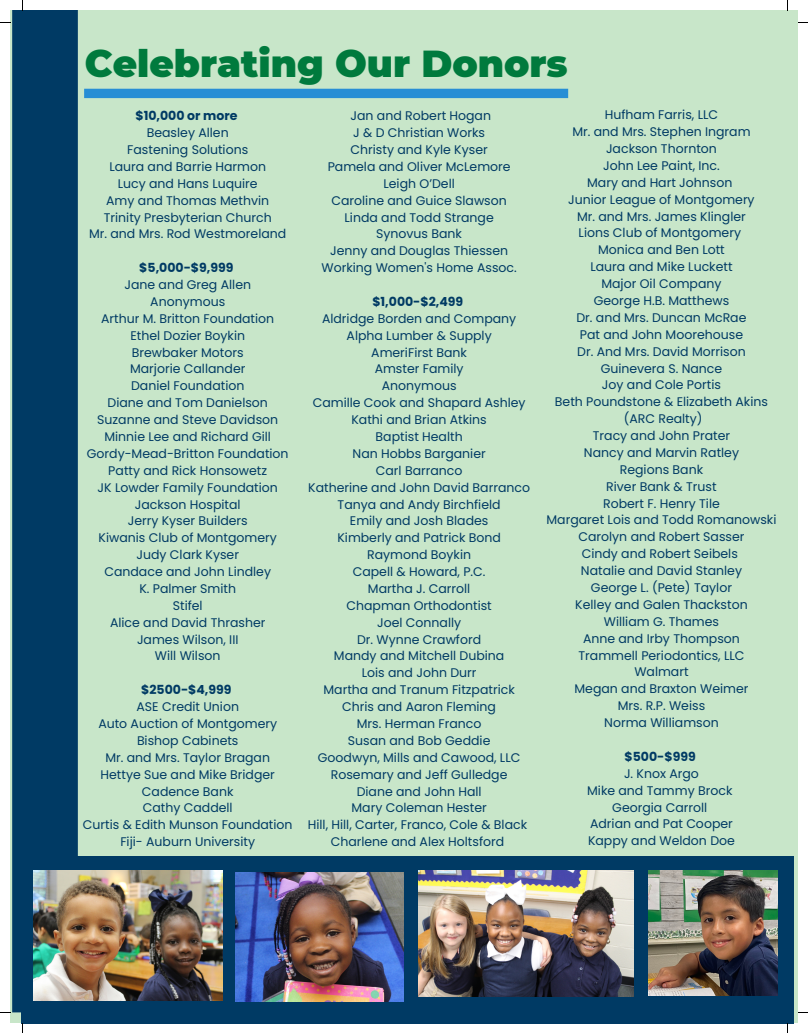
<style>
.page{position:relative;width:808px;height:1033px;background:#fff}
.page>*{position:absolute;margin:0;border:0;box-sizing:border-box;transform-origin:0 0}
.t1{font:900 37.5px "Montserrat";color:#007a3d}
.t2{font:12.5px/16.9px "Poppins";color:#003a64;text-align:center}
.t3{font:700 12.5px "Poppins";color:#003a64}
</style>
<div class="page">
<div style="left:10px;top:10px;width:788px;height:1013px;background:#c8e6c9"></div>
<div style="left:12px;top:10px;width:66px;height:1002px;background:#003a64"></div>
<div style="left:22px;top:856px;width:771px;height:167px;background:#003a64"></div>
<img style="left:33px;top:870px;width:190px;height:130px">
<img style="left:419px;top:870px;width:214px;height:126px">
<img style="left:649px;top:870px;width:128px;height:125px">
<img style="left:235px;top:872px;width:168px;height:129px">
<div style="left:84px;top:89px;width:484px;height:9px;background:#278ed5"></div>
<h1 class="t1" style="left:85px;top:41px;width:484px">Celebrating Our Donors</h1>
<p class="t3" style="left:135px;top:107px;width:103px">$10,000 or more</p>
<p class="t2" style="left:89px;top:124px;width:199px">Beasley Allen<br>Fastening Solutions<br>Laura and Barrie Harmon<br>Lucy and Hans Luquire<br>Amy and Thomas Methvin<br>Trinity Presbyterian Church<br>Mr. and Mrs. Rod Westmoreland</p>
<p class="t3" style="left:139px;top:259px;width:96px">$5,000-$9,999</p>
<p class="t2" style="left:87px;top:276px;width:203px">Jane and Greg Allen<br>Anonymous<br>Arthur M. Britton Foundation<br>Ethel Dozier Boykin<br>Brewbaker Motors<br>Marjorie Callander<br>Daniel Foundation<br>Diane and Tom Danielson<br>Suzanne and Steve Davidson<br>Minnie Lee and Richard Gill<br>Gordy-Mead-Britton Foundation<br>Patty and Rick Honsowetz<br>JK Lowder Family Foundation<br>Jackson Hospital<br>Jerry Kyser Builders<br>Kiwanis Club of Montgomery<br>Judy Clark Kyser<br>Candace and John Lindley<br>K. Palmer Smith<br>Stifel<br>Alice and David Thrasher<br>James Wilson, III<br>Will Wilson</p>
<p class="t3" style="left:141px;top:681px;width:92px">$2500-$4,999</p>
<p class="t2" style="left:83px;top:698px;width:211px">ASE Credit Union<br>Auto Auction of Montgomery<br>Bishop Cabinets<br>Mr. and Mrs. Taylor Bragan<br>Hettye Sue and Mike Bridger<br>Cadence Bank<br>Cathy Caddell<br>Curtis &amp; Edith Munson Foundation<br>Fiji- Auburn University</p>
<p class="t2" style="left:546px;top:106px;width:231px">Hufham Farris, LLC<br>Mr. and Mrs. Stephen Ingram<br>Jackson Thornton<br>John Lee Paint, Inc.<br>Mary and Hart Johnson<br>Junior League of Montgomery<br>Mr. and Mrs. James Klingler<br>Lions Club of Montgomery<br>Monica and Ben Lott<br>Laura and Mike Luckett<br>Major Oil Company<br>George H.B. Matthews<br>Dr. and Mrs. Duncan McRae<br>Pat and John Moorehouse<br>Dr. And Mrs. David Morrison<br>Guinevera S. Nance<br>Joy and Cole Portis<br>Beth Poundstone &amp; Elizabeth Akins (ARC Realty)<br>Tracy and John Prater<br>Nancy and Marvin Ratley<br>Regions Bank<br>River Bank &amp; Trust<br>Robert F. Henry Tile<br>Margaret Lois and Todd Romanowski<br>Carolyn and Robert Sasser<br>Cindy and Robert Seibels<br>Natalie and David Stanley<br>George L. (Pete) Taylor<br>Kelley and Galen Thackston<br>William G. Thames<br>Anne and Irby Thompson<br>Trammell Periodontics, LLC<br>Walmart<br>Megan and Braxton Weimer<br>Mrs. R.P. Weiss<br>Norma Williamson</p>
<p class="t3" style="left:624px;top:747px;width:73px">$500-$999</p>
<p class="t2" style="left:587px;top:765px;width:149px">J. Knox Argo<br>Mike and Tammy Brock<br>Georgia Carroll<br>Adrian and Pat Cooper<br>Kappy and Weldon Doe</p>
<p class="t2" style="left:321px;top:107px;width:197px">Jan and Robert Hogan<br>J &amp; D Christian Works<br>Christy and Kyle Kyser<br>Pamela and Oliver McLemore<br>Leigh O’Dell<br>Caroline and Guice Slawson<br>Linda and Todd Strange<br>Synovus Bank<br>Jenny and Douglas Thiessen<br>Working Women's Home Assoc.</p>
<p class="t3" style="left:372px;top:293px;width:92px">$1,000-$2,499</p>
<p class="t2" style="left:308px;top:310px;width:224px">Aldridge Borden and Company<br>Alpha Lumber &amp; Supply<br>AmeriFirst Bank<br>Amster Family<br>Anonymous<br>Camille Cook and Shapard Ashley<br>Kathi and Brian Atkins<br>Baptist Health<br>Nan Hobbs Barganier<br>Carl Barranco<br>Katherine and John David Barranco<br>Tanya and Andy Birchfield<br>Emily and Josh Blades<br>Kimberly and Patrick Bond<br>Raymond Boykin<br>Capell &amp; Howard, P.C.<br>Martha J. Carroll<br>Chapman Orthodontist<br>Joel Connally<br>Dr. Wynne Crawford<br>Mandy and Mitchell Dubina<br>Lois and John Durr<br>Martha and Tranum Fitzpatrick<br>Chris and Aaron Fleming<br>Mrs. Herman Franco<br>Susan and Bob Geddie<br>Goodwyn, Mills and Cawood, LLC<br>Rosemary and Jeff Gulledge<br>Diane and John Hall<br>Mary Coleman Hester<br>Hill, Hill, Carter, Franco, Cole &amp; Black<br>Charlene and Alex Holtsford</p>
</div>
